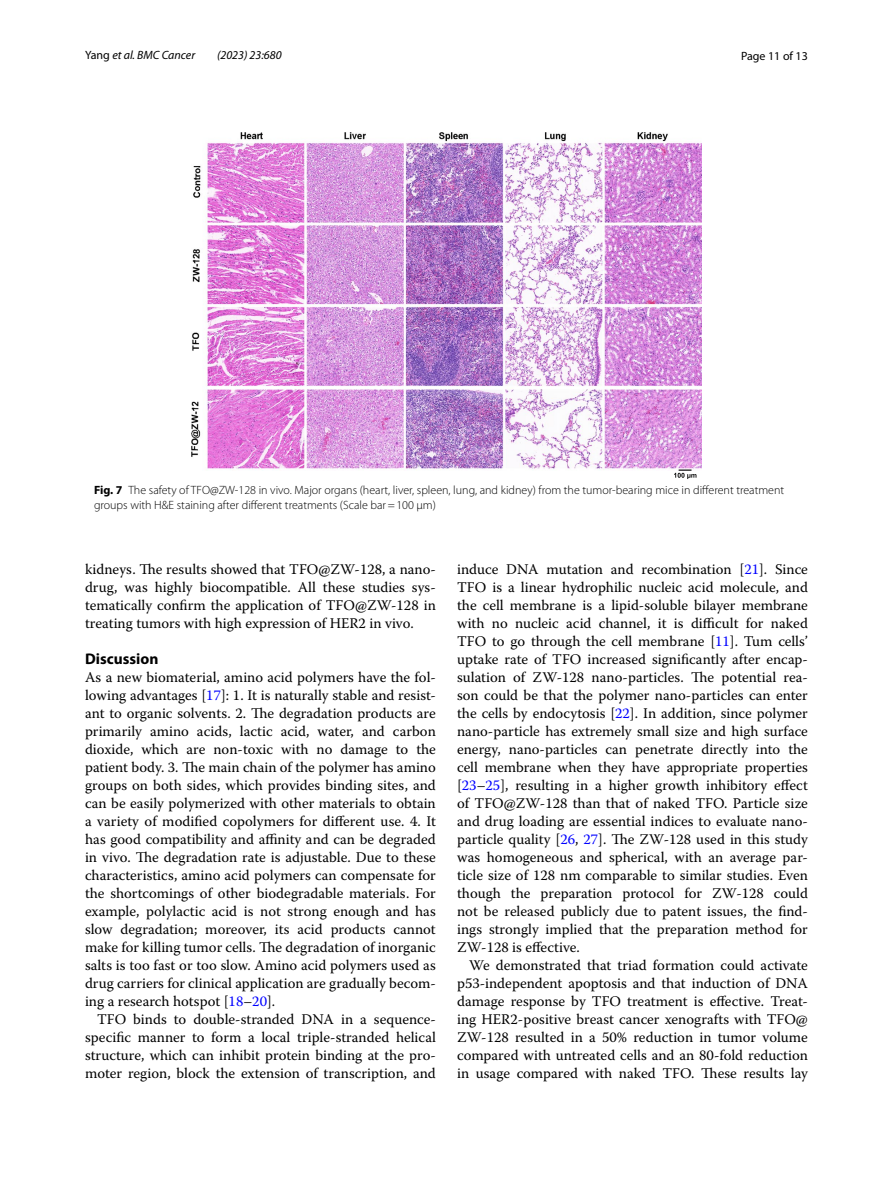
<style>
.page{position:relative;width:893px;height:1187px;background:#fff}
.page>*{position:absolute;margin:0;border:0;box-sizing:border-box;transform-origin:0 0}
.t1{font:700 15.45px "Myriad Pro";color:#000}
.t2{font:14.7px/18px "Warnock Pro";color:#000;text-align:justify}
.t3{font:300 12px/15px "Myriad Pro";color:#000}
.t4{font:italic 12px "Myriad Pro";color:#000}
.t5{font:12px "Myriad Pro";color:#000}
.s1{font-style:normal}
.s2{font-weight:700}
.s3{color:#00f}
</style>
<div class="page">
<img style="left:191px;top:133px;width:511px;height:337px">
<svg style="left:674px;top:473px;width:22px;height:6px"></svg>
<p class="t4" style="left:85px;top:48px;width:112px"><span class="s1">Yang</span> et al. BMC Cancer</p>
<p class="t4" style="left:217px;top:48px;width:66px">(2023) 23:680</p>
<p class="t5" style="left:741px;top:48px;width:68px">Page 11 of 13</p>
<p class="t3" style="left:94px;top:483px;width:692px"><span class="s2">Fig. 7</span> The safety of TFO@ZW-128 in vivo. Major organs (heart, liver, spleen, lung, and kidney) from the tumor-bearing mice in different treatment groups with H&amp;E staining after different treatments (Scale bar=100 μm)</p>
<p class="t2" style="left:85px;top:560px;width:352px">kidneys. The results showed that TFO@ZW-128, a nano&shy;drug, was highly biocompatible. All these studies sys&shy;tematically confirm the application of TFO@ZW-128 in treating tumors with high expression of HER2 in vivo.</p>
<p class="t1" style="left:85px;top:648px;width:75px">Discussion</p>
<p class="t2" style="left:85px;top:668px;width:352px">As a new biomaterial, amino acid polymers have the fol&shy;lowing advantages [<span class="s3">17</span>]: 1. It is naturally stable and resist&shy;ant to organic solvents. 2. The degradation products are primarily amino acids, lactic acid, water, and carbon dioxide, which are non-toxic with no damage to the patient body. 3. The main chain of the polymer has amino groups on both sides, which provides binding sites, and can be easily polymerized with other materials to obtain a variety of modified copolymers for different use. 4. It has good compatibility and affinity and can be degraded in vivo. The degradation rate is adjustable. Due to these characteristics, amino acid polymers can compensate for the shortcomings of other biodegradable materials. For example, polylactic acid is not strong enough and has slow degradation; moreover, its acid products cannot make for killing tumor cells. The degradation of inorganic salts is too fast or too slow. Amino acid polymers used as drug carriers for clinical application are gradually becom&shy;ing a research hotspot [<span class="s3">18</span>–<span class="s3">20</span>].</p>
<p class="t2" style="left:85px;top:1010px;width:352px;text-indent:12px">TFO binds to double-stranded DNA in a sequence&shy;specific manner to form a local triple-stranded helical structure, which can inhibit protein binding at the pro&shy;moter region, block the extension of transcription, and</p>
<p class="t2" style="left:457px;top:560px;width:352px">induce DNA mutation and recombination [<span class="s3">21</span>]. Since TFO is a linear hydrophilic nucleic acid molecule, and the cell membrane is a lipid-soluble bilayer membrane with no nucleic acid channel, it is difficult for naked TFO to go through the cell membrane [<span class="s3">11</span>]. Tum cells’ uptake rate of TFO increased significantly after encap&shy;sulation of ZW-128 nano-particles. The potential rea&shy;son could be that the polymer nano-particles can enter the cells by endocytosis [<span class="s3">22</span>]. In addition, since polymer nano-particle has extremely small size and high surface energy, nano-particles can penetrate directly into the cell membrane when they have appropriate properties [<span class="s3">23</span>–<span class="s3">25</span>], resulting in a higher growth inhibitory effect of TFO@ZW-128 than that of naked TFO. Particle size and drug loading are essential indices to evaluate nano&shy;particle quality [<span class="s3">26</span>, <span class="s3">27</span>]. The ZW-128 used in this study was homogeneous and spherical, with an average par&shy;ticle size of 128 nm comparable to similar studies. Even though the preparation protocol for ZW-128 could not be released publicly due to patent issues, the find&shy;ings strongly implied that the preparation method for ZW-128 is effective.</p>
<p class="t2" style="left:457px;top:956px;width:352px;text-indent:12px">We demonstrated that triad formation could activate p53-independent apoptosis and that induction of DNA damage response by TFO treatment is effective. Treat&shy;ing HER2-positive breast cancer xenografts with TFO@ ZW-128 resulted in a 50% reduction in tumor volume compared with untreated cells and an 80-fold reduction in usage compared with naked TFO. These results lay</p>
</div>
